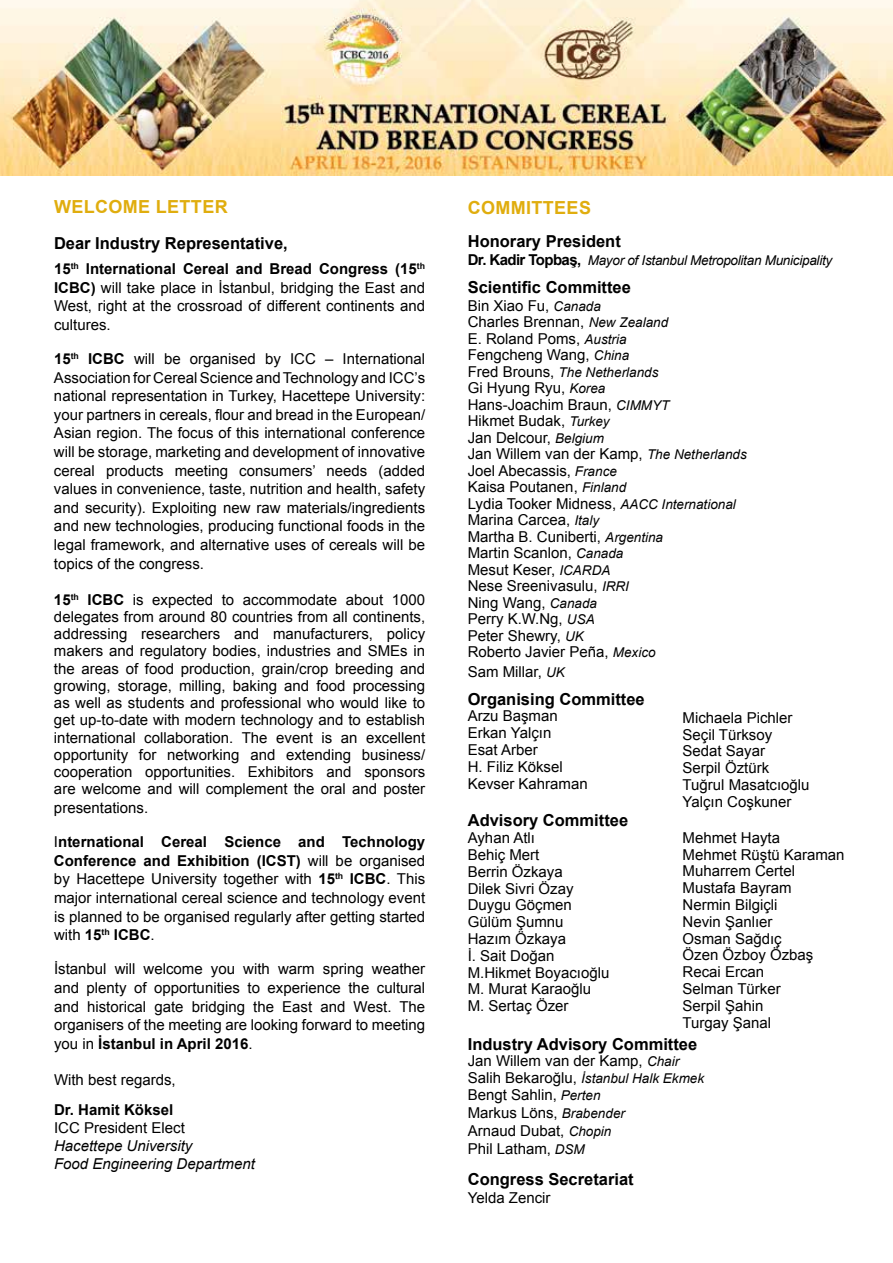
<style>
.page{position:relative;width:893px;height:1263px;background:#fff}
.page>*{position:absolute;margin:0;border:0;box-sizing:border-box;transform-origin:0 0}
.t1{font:700 18px "Arial";letter-spacing:.02em;color:#e0ad0e}
.t2{font:700 16.5px "Arial";color:#000}
.t3{font:15px/16.8px "Arial";color:#000}
.t4{font:italic 15px/18px "Arial";color:#000}
.t5{font:700 15px "Arial";color:#000}
.t6{font:italic 13.5px "Arial";color:#000}
.t7{font:italic 13.5px "Arial";letter-spacing:-.02em;color:#000}
.s1{font-weight:700}
.s2{font-weight:700;font-style:normal;font-size:15px}
.s3{font-style:italic;font-size:13.5px}
.s4{font-style:normal;font-size:15px}
</style>
<div class="page">
<img style="left:0;top:0;width:893px;height:175px">
<p class="t1" style="left:54px;top:195px;width:175px">WELCOME LETTER</p>
<p class="t2" style="left:54px;top:232px;width:235px">Dear Industry Representative,</p>
<p class="t3" style="left:54px;top:260px;width:373px;line-height:18.6px;text-align:justify"><span class="s1">15</span><sup>th</sup> <span class="s1">International Cereal and Bread Congress (15</span><sup>th </sup><span class="s1">ICBC)</span> will take place in İstanbul, bridging the East and West, right at the crossroad of different continents and cultures.</p>
<p class="t3" style="left:54px;top:350px;width:373px;line-height:18.6px;text-align:justify"><span class="s1">15</span><sup>th</sup> <span class="s1">ICBC</span> will be organised by ICC – International Association for Cereal Science and Technology and ICC’s national representation in Turkey, Hacettepe University: your partners in cereals, flour and bread in the European/ Asian region. The focus of this international conference will be storage, marketing and development of innovative cereal products meeting consumers’ needs (added values in convenience, taste, nutrition and health, safety and security). Exploiting new raw materials/ingredients and new technologies, producing functional foods in the legal framework, and alternative uses of cereals will be topics of the congress.</p>
<p class="t3" style="left:54px;top:591px;width:373px;line-height:17.2px;text-align:justify"><span class="s1">15</span><sup>th</sup> <span class="s1">ICBC</span> is expected to accommodate about 1000 delegates from around 80 countries from all continents, addressing researchers and manufacturers, policy makers and regulatory bodies, industries and SMEs in the areas of food production, grain/crop breeding and growing, storage, milling, baking and food processing as well as students and professional who would like to get up-to-date with modern technology and to establish international collaboration. The event is an excellent opportunity for networking and extending business/ cooperation opportunities. Exhibitors and sponsors are welcome and will complement the oral and poster</p>
<p class="t3" style="left:54px;top:799px;width:96px">presentations.</p>
<p class="t3" style="left:54px;top:833px;width:373px;line-height:18.6px;text-align:justify">I<span class="s1">nternational Cereal Science and Technology Conference and Exhibition (ICST)</span> will be organised by Hacettepe University together with <span class="s1">15</span><sup>th</sup> <span class="s1">ICBC</span>. This major international cereal science and technology event is planned to be organised regularly after getting started with <span class="s1">15</span><sup>th</sup> <span class="s1">ICBC</span>.</p>
<p class="t3" style="left:54px;top:960px;width:373px;line-height:18.6px;text-align:justify">İstanbul will welcome you with warm spring weather and plenty of opportunities to experience the cultural and historical gate bridging the East and West. The organisers of the meeting are looking forward to meeting you in <span class="s1">İstanbul in April 2016</span>.</p>
<p class="t3" style="left:54px;top:1072px;width:123px">With best regards,</p>
<p class="t5" style="left:54px;top:1099px;width:121px">Dr. Hamit Köksel</p>
<p class="t3" style="left:54px;top:1119px;width:132px">ICC President Elect</p>
<p class="t4" style="left:54px;top:1137px;width:202px">Hacettepe University<br>Food Engineering Department</p>
<p class="t1" style="left:468px;top:196px;width:125px">COMMITTEES</p>
<p class="t2" style="left:468px;top:230px;width:155px">Honorary President</p>
<p class="t7" style="left:468px;top:252px;width:366px"><span class="s2">Dr. Kadir Topbaş,</span> Mayor of Istanbul Metropolitan Municipality</p>
<p class="t2" style="left:468px;top:276px;width:165px">Scientific Committee</p>
<p class="t3" style="left:468px;top:297px;width:202px">Bin Xiao Fu, <span class="s3">Canada<br></span>Charles Brennan, <span class="s3">New Zealand<br></span>E. Roland Poms, <span class="s3">Austria<br></span>Fengcheng Wang, <span class="s3">China</span></p>
<p class="t6" style="left:468px;top:363px;width:192px"><span class="s4">Fred Brouns,</span> The Netherlands</p>
<p class="t3" style="left:468px;top:380px;width:281px">Gi Hyung Ryu, <span class="s3">Korea<br></span>Hans-Joachim Braun, <span class="s3">CIMMYT<br></span>Hikmet Budak, <span class="s3">Turkey<br></span>Jan Delcour, <span class="s3">Belgium<br></span>Jan Willem van der Kamp, <span class="s3">The Netherlands<br></span>Joel Abecassis, <span class="s3">France<br></span>Kaisa Poutanen, <span class="s3">Finland<br></span>Lydia Tooker Midness, <span class="s3">AACC International<br></span>Marina Carcea, <span class="s3">Italy<br></span>Martha B. Cuniberti, <span class="s3">Argentina<br></span>Martin Scanlon, <span class="s3">Canada<br></span>Mesut Keser, <span class="s3">ICARDA<br></span>Nese Sreenivasulu, <span class="s3">IRRI<br></span>Ning Wang, <span class="s3">Canada<br></span>Perry K.W.Ng, <span class="s3">USA<br></span>Peter Shewry, <span class="s3">UK<br></span>Roberto Javier Peña, <span class="s3">Mexico</span></p>
<p class="t3" style="left:468px;top:663px;width:99px">Sam Millar, <span class="s3">UK</span></p>
<p class="t2" style="left:468px;top:688px;width:178px">Organising Committee</p>
<p class="t3" style="left:468px;top:708px;width:122px">Arzu Başman<br>Erkan Yalçın<br>Esat Arber<br>H. Filiz Köksel<br>Kevser Kahraman</p>
<p class="t2" style="left:468px;top:810px;width:162px">Advisory Committee</p>
<p class="t3" style="left:468px;top:830px;width:143px">Ayhan Atlı<br>Behiç Mert<br>Berrin Özkaya<br>Dilek Sivri Özay<br>Duygu Göçmen<br>Gülüm Şumnu<br>Hazım Özkaya<br>İ. Sait Doğan<br>M.Hikmet Boyacıoğlu<br>M. Murat Karaoğlu<br>M. Sertaç Özer</p>
<p class="t2" style="left:468px;top:1033px;width:231px">Industry Advisory Committee</p>
<p class="t3" style="left:468px;top:1053px;width:213px">Jan Willem van der Kamp, <span class="s3">Chair</span></p>
<p class="t6" style="left:468px;top:1070px;width:238px"><span class="s4">Salih Bekaroğlu,</span> İstanbul Halk Ekmek</p>
<p class="t3" style="left:468px;top:1086px;width:159px;line-height:18px">Bengt Sahlin, <span class="s3">Perten<br></span>Markus Löns, <span class="s3">Brabender<br></span>Arnaud Dubat, <span class="s3">Chopin<br></span>Phil Latham, <span class="s3">DSM</span></p>
<p class="t2" style="left:468px;top:1168px;width:167px">Congress Secretariat</p>
<p class="t3" style="left:468px;top:1189px;width:84px">Yelda Zencir</p>
<p class="t3" style="left:683px;top:709px;width:128px">Michaela Pichler<br>Seçil Türksoy<br>Sedat Sayar<br>Serpil Öztürk<br>Tuğrul Masatcıoğlu<br>Yalçın Coşkuner</p>
<p class="t3" style="left:683px;top:829px;width:164px">Mehmet Hayta<br>Mehmet Rüştü Karaman<br>Muharrem Certel<br>Mustafa Bayram<br>Nermin Bilgiçli<br>Nevin Şanlıer<br>Osman Sağdıç<br>Özen Özboy Özbaş<br>Recai Ercan<br>Selman Türker<br>Serpil Şahin<br>Turgay Şanal</p>
</div>
